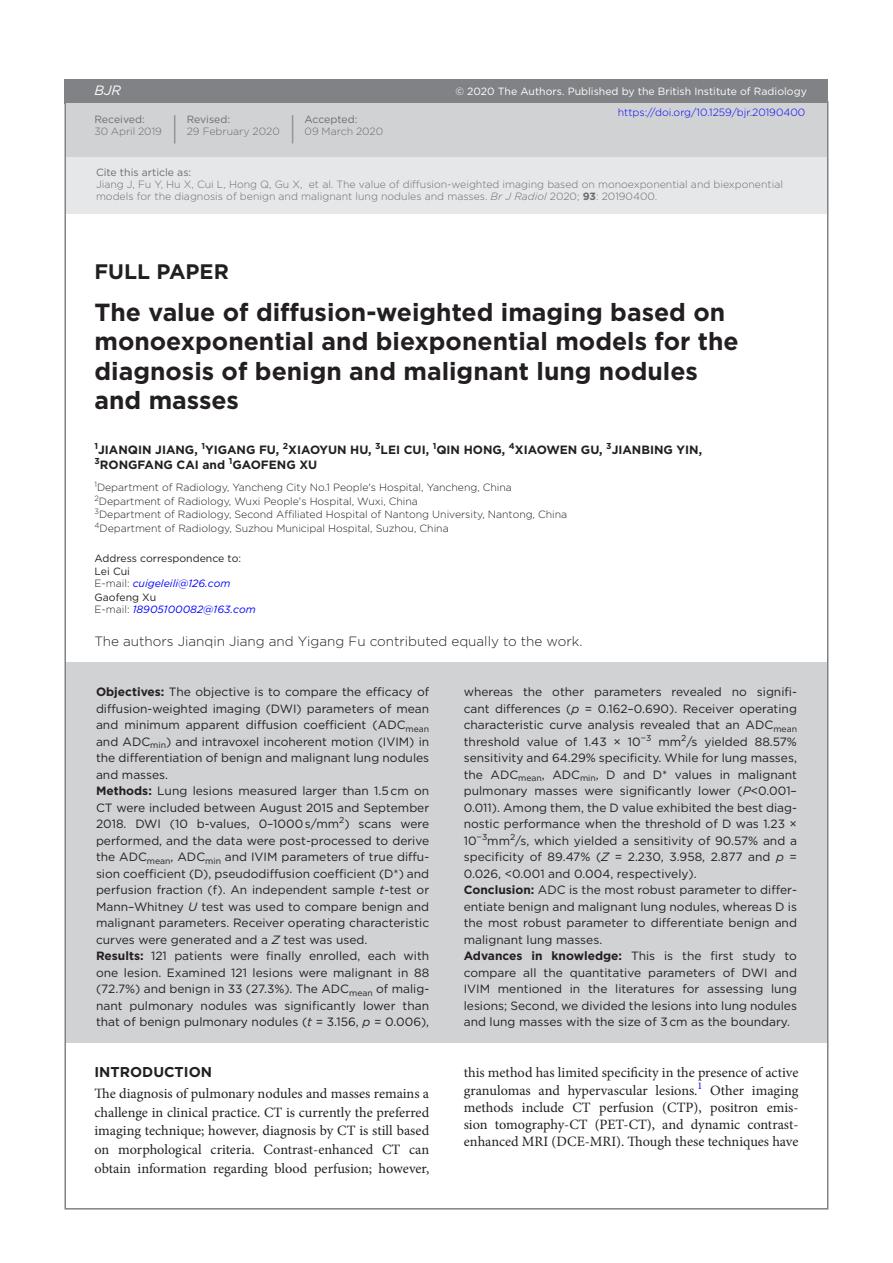
<style>
.page{position:relative;width:893px;height:1263px;background:#fff}
.page>*{position:absolute;margin:0;border:0;box-sizing:border-box;transform-origin:0 0}
.t1{font:700 24.75px/29.2px "Gotham";color:#231f20}
.t2{font:700 21px "Gotham";color:#231f20}
.t3{font:14.25px/18.9px "Minion Pro";color:#231f20;text-align:justify}
.t4{font:700 14.25px "Gotham";color:#231f20}
.t5{font:300 13.5px "Gotham";color:#231f20}
.t6{font:italic 13.5px "Gotham";color:#fff}
.t7{font:12px/16.5px "Gotham";color:#231f20}
.t8{font:700 12px/15px "Gotham";color:#231f20}
.t9{font:300 10.5px/13.5px "Gotham";letter-spacing:-.005em;color:#231f20}
.t10{font:300 10.5px/12px "Gotham";color:#6c6d70}
.t11{font:italic 10.5px/13.5px "Gotham";color:#00f}
.t12{font:10.5px "Gotham";color:#fff}
.t13{font:10.5px "Gotham";color:#6c6d70}
.t14{font:300 10.5px "Gotham";color:#00f}
.t15{font:10.5px/13.5px "Gotham";color:#231f20}
.s1{font-style:italic}
.s2{font-weight:700}
.s3{font-weight:300;font-style:normal;color:#231f20}
.s4{font-style:normal;color:#231f20}
</style>
<div class="page">
<div style="left:64px;top:79px;width:764px;height:24px;background:#808285"></div>
<div style="left:66px;top:154px;width:761px;height:59px;background:#e6e7e9"></div>
<div style="left:66px;top:103px;width:761px;height:53px;background:#d1d2d4"></div>
<svg style="left:292px;top:115px;width:1px;height:28px"></svg>
<svg style="left:174px;top:115px;width:1px;height:29px"></svg>
<div style="left:66px;top:662px;width:761px;height:381px;background:#d1d2d4"></div>
<p class="t6" style="left:94px;top:83px;width:28px">BJR</p>
<p class="t13" style="left:94px;top:113px;width:52px">Received:</p>
<p class="t10" style="left:94px;top:125px;width:69px">30 April 2019</p>
<p class="t13" style="left:187px;top:113px;width:45px">Revised:</p>
<p class="t10" style="left:187px;top:125px;width:95px">29 February 2020</p>
<p class="t13" style="left:305px;top:113px;width:54px">Accepted:</p>
<p class="t10" style="left:305px;top:125px;width:80px">09 March 2020</p>
<p class="t12" style="left:455px;top:85px;width:353px">© 2020 The Authors. Published by the British Institute of Radiology</p>
<p class="t14" style="left:618px;top:106px;width:189px">https://doi.org/10.1259/bjr.20190400</p>
<p class="t13" style="left:96px;top:165px;width:97px">Cite this article as:</p>
<p class="t10" style="left:96px;top:178px;width:688px">Jiang J, Fu Y, Hu X, Cui L, Hong Q, Gu X, et al. The value of diffusion-weighted imaging based on monoexponential and biexponential models for the diagnosis of benign and malignant lung nodules and masses. <span class="s1">Br J Radiol</span> 2020; <span class="s2">93</span>: 20190400.</p>
<h2 class="t2" style="left:94px;top:258px;width:136px">Full Paper</h2>
<h1 class="t1" style="left:94px;top:298px;width:646px">The value of diffusion-weighted imaging based on monoexponential and biexponential models for the diagnosis of benign and malignant lung nodules and masses</h1>
<p class="t8" style="left:94px;top:442px;width:609px"><sup>1</sup>Jianqin Jiang, <sup>1</sup>Yigang Fu, <sup>2</sup>Xiaoyun Hu, <sup>3</sup>Lei Cui, <sup>1</sup>Qin Hong, <sup>4</sup>Xiaowen Gu, <sup>3</sup>Jianbing Yin,<br><sup>3</sup>Rongfang Cai and <sup>1</sup>Gaofeng Xu</p>
<p class="t9" style="left:94px;top:481px;width:474px"><sup>1</sup>Department of Radiology, Yancheng City No.1 People's Hospital, Yancheng, China <sup>2</sup>Department of Radiology, Wuxi People's Hospital, Wuxi, China<br><sup>3</sup>Department of Radiology, Second Affiliated Hospital of Nantong University, Nantong, China <sup>4</sup>Department of Radiology, Suzhou Municipal Hospital, Suzhou, China</p>
<p class="t15" style="left:94px;top:551px;width:148px">Address correspondence to:<br>Lei Cui</p>
<p class="t11" style="left:94px;top:577px;width:138px"><span class="s3">E-mail:</span> cuigeleili@126.com<br><span class="s4">Gaofeng Xu</span></p>
<p class="t11" style="left:94px;top:602px;width:163px"><span class="s3">E-mail:</span> 18905100082@163.com</p>
<p class="t5" style="left:94px;top:633px;width:489px">The authors Jianqin Jiang and Yigang Fu contributed equally to the work.</p>
<p class="t7" style="left:96px;top:683px;width:335px"><span class="s2">Objectives:</span> The objective is to compare the efficacy of diffusion-weighted imaging (DWI) parameters of mean and minimum apparent diffusion coefficient (ADC<sub>mean </sub>and ADC<sub>min</sub>) and intravoxel incoherent motion (IVIM) in the differentiation of benign and malignant lung nodules and masses.<br><span class="s2">Methods:</span> Lung lesions measured larger than 1.5 cm on CT were included between August 2015 and September 2018. DWI (10 b-values, 0–1000 s/mm<sup>2</sup>) scans were performed, and the data were post-processed to derive the ADC<sub>mean</sub>, ADC<sub>min</sub> and IVIM parameters of true diffu&shy;sion coefficient (D), pseudodiffusion coefficient (D*) and perfusion fraction (f). An independent sample <span class="s1">t</span>-test or Mann–Whitney <span class="s1">U</span> test was used to compare benign and malignant parameters. Receiver operating characteristic curves were generated and a <span class="s1">Z</span> test was used.<br><span class="s2">Results:</span> 121 patients were finally enrolled, each with one lesion. Examined 121 lesions were malignant in 88 (72.7%) and benign in 33 (27.3%). The ADC<sub>mean</sub> of malig&shy;nant pulmonary nodules was significantly lower than that of benign pulmonary nodules (<span class="s1">t</span> = 3.156, <span class="s1">p</span> = 0.006),</p>
<p class="t7" style="left:464px;top:683px;width:335px">whereas the other parameters revealed no signifi&shy;cant differences (<span class="s1">p</span> = 0.162–0.690). Receiver operating characteristic curve analysis revealed that an ADC<sub>mean </sub>threshold value of 1.43 × 10<sup>−3</sup> mm<sup>2</sup>/s yielded 88.57% sensitivity and 64.29% specificity. While for lung masses, the ADC<sub>mean</sub>, ADC<sub>min</sub>, D and D* values in malignant pulmonary masses were significantly lower (<span class="s1">P</span>﹤0.001– 0.011). Among them, the D value exhibited the best diag&shy;nostic performance when the threshold of D was 1.23 × 10<sup>−3</sup>mm<sup>2</sup>/s, which yielded a sensitivity of 90.57% and a specificity of 89.47% (<span class="s1">Z</span> = 2.230, 3.958, 2.877 and <span class="s1">p</span> = 0.026, ﹤0.001 and 0.004, respectively).<br><span class="s2">Conclusion:</span> ADC is the most robust parameter to differ&shy;entiate benign and malignant lung nodules, whereas D is the most robust parameter to differentiate benign and malignant lung masses.<br><span class="s2">Advances in knowledge:</span> This is the first study to compare all the quantitative parameters of DWI and IVIM mentioned in the literatures for assessing lung lesions; Second, we divided the lesions into lung nodules and lung masses with the size of 3 cm as the boundary.</p>
<p class="t4" style="left:94px;top:1063px;width:119px">I ntroduction</p>
<p class="t3" style="left:94px;top:1084px;width:336px">The diagnosis of pulmonary nodules and masses remains a challenge in clinical practice. CT is currently the preferred imaging technique; however, diagnosis by CT is still based on morphological criteria. Contrast-enhanced CT can obtain information regarding blood perfusion; however,</p>
<p class="t3" style="left:464px;top:1064px;width:336px;line-height:17.2px">this method has limited specificity in the presence of active granulomas and hypervascular lesions.<sup>1</sup> Other imaging methods include CT perfusion (CTP), positron emis&shy;sion tomography-CT (PET-CT), and dynamic contrast&shy;enhanced MRI (DCE-MRI). Though these techniques have</p>
</div>
